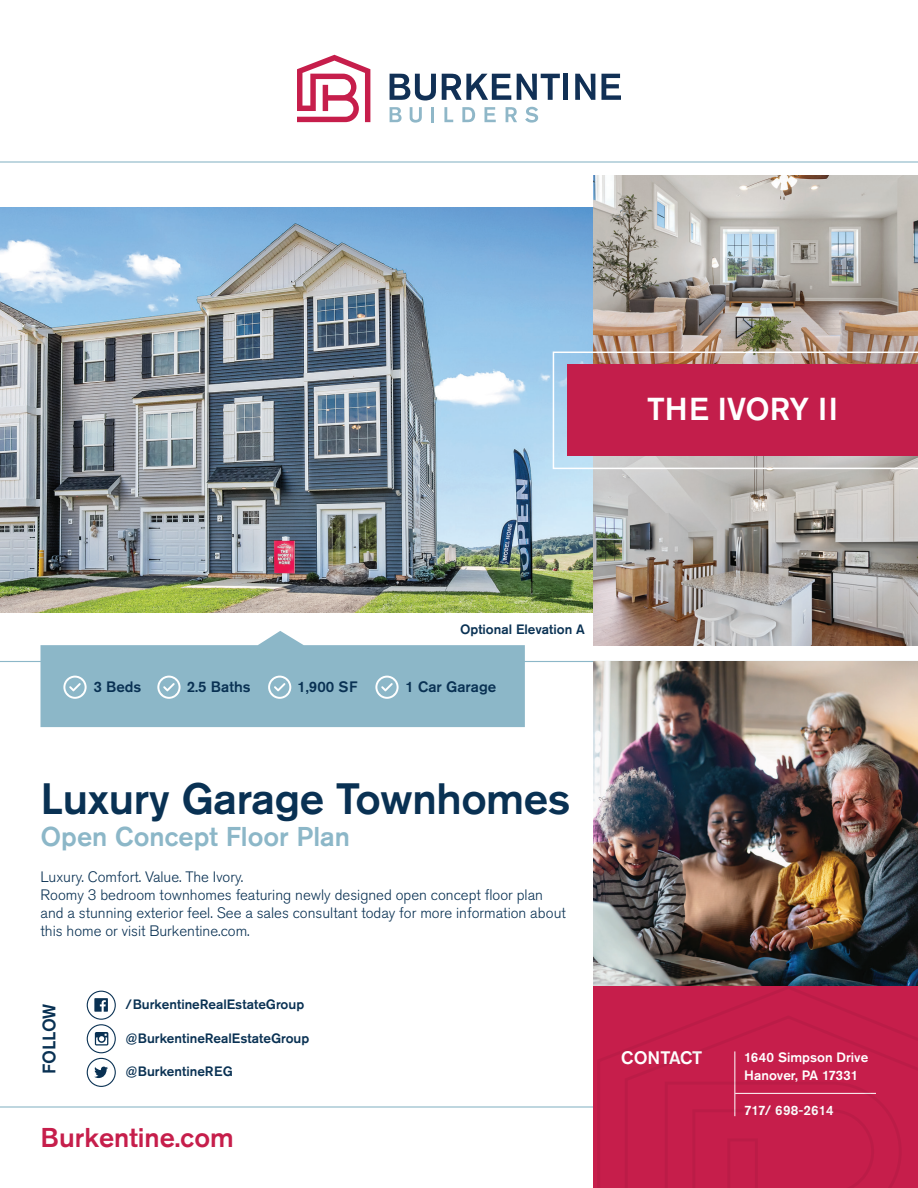
<style>
.page{position:relative;width:918px;height:1188px;background:#fff}
.page>*{position:absolute;margin:0;border:0;box-sizing:border-box;transform-origin:0 0}
.t1{font:500 43.5px "Akzidenz Grotesk Std";letter-spacing:-.01em;color:#093153}
.t2{font:500 31.5px "Akzidenz Grotesk Std";color:#fff}
.t3{font:500 27px "Akzidenz Grotesk Std";color:#8cb7c8}
.t4{font:500 27px "Akzidenz Grotesk Std";color:#c61e4b}
.t5{font:500 18px "Akzidenz Grotesk Std";letter-spacing:-.01em;color:#fff}
.t6{font:500 18px "Akzidenz Grotesk Std";letter-spacing:-.02em;color:#093153}
.t7{font:300 15px/18px "Akzidenz Grotesk Std";color:#093153}
.t8{font:500 15px "Akzidenz Grotesk Std";color:#093153}
.t9{font:500 13.5px "Akzidenz Grotesk Std";color:#093153}
.t10{font:500 13.5px/18px "Akzidenz Grotesk Std";color:#fff}
</style>
<div class="page">
<img style="left:0;top:208px;width:594px;height:405px">
<img style="left:594px;top:176px;width:324px;height:176px">
<img style="left:594px;top:469px;width:324px;height:176px">
<hr style="left:0;top:1106px;width:918px;height:2px;background:#8cb7c8">
<svg style="left:297px;top:55px;width:73px;height:67px"></svg>
<svg style="left:390px;top:74px;width:46px;height:26px"></svg>
<svg style="left:442px;top:74px;width:69px;height:26px"></svg>
<svg style="left:517px;top:74px;width:43px;height:26px"></svg>
<hr style="left:564px;top:74px;width:4px;height:26px;background:#113055">
<svg style="left:575px;top:74px;width:20px;height:26px"></svg>
<svg style="left:601px;top:74px;width:20px;height:26px"></svg>
<svg style="left:390px;top:107px;width:12px;height:15px"></svg>
<svg style="left:410px;top:107px;width:12px;height:16px"></svg>
<hr style="left:431px;top:107px;width:3px;height:15px;background:#8fb7c8">
<svg style="left:444px;top:107px;width:9px;height:15px"></svg>
<svg style="left:462px;top:107px;width:13px;height:15px"></svg>
<svg style="left:485px;top:107px;width:11px;height:15px"></svg>
<svg style="left:506px;top:107px;width:11px;height:15px"></svg>
<svg style="left:525px;top:107px;width:13px;height:16px"></svg>
<hr style="left:0;top:161px;width:918px;height:2px;background:#8cb7c8">
<svg style="left:553px;top:352px;width:365px;height:117px;background:#c24566"></svg>
<svg style="left:40px;top:631px;width:485px;height:96px;background:#9dc2d0"></svg>
<svg style="left:63px;top:676px;width:24px;height:23px"></svg>
<svg style="left:375px;top:676px;width:24px;height:23px"></svg>
<svg style="left:157px;top:676px;width:24px;height:23px"></svg>
<svg style="left:268px;top:676px;width:23px;height:23px"></svg>
<hr style="left:0;top:661px;width:918px;height:1px;background:#8cb7c8">
<div style="left:597px;top:986px;width:321px;height:202px;background:#c61e4b"></div>
<svg style="left:87px;top:991px;width:29px;height:96px"></svg>
<img style="left:594px;top:662px;width:324px;height:324px">
<h2 class="t2" style="left:647px;top:390px;width:192px">THE IVORY II</h2>
<p class="t9" style="left:460px;top:621px;width:126px">Optional Elevation A</p>
<p class="t8" style="left:93px;top:677px;width:50px">3 Beds</p>
<p class="t8" style="left:187px;top:677px;width:66px">2.5 Baths</p>
<p class="t8" style="left:297px;top:677px;width:62px">1,900 SF</p>
<p class="t8" style="left:405px;top:677px;width:92px">1 Car Garage</p>
<h1 class="t1" style="left:40px;top:772px;width:532px">Luxury Garage Townhomes</h1>
<h3 class="t3" style="left:40px;top:820px;width:311px">Open Concept Floor Plan</h3>
<p class="t7" style="left:40px;top:868px;width:527px">Luxury. Comfort. Value. The Ivory.<br>Roomy 3 bedroom townhomes featuring newly designed open concept floor plan and a stunning exterior feel. See a sales consultant today for more information about this home or visit Burkentine.com.</p>
<p class="t6" style="left:38px;top:1074px;width:72px;rotate:-90deg">FOLLOW</p>
<p class="t9" style="left:126px;top:996px;width:180px">/BurkentineRealEstateGroup</p>
<p class="t9" style="left:126px;top:1030px;width:185px">@BurkentineRealEstateGroup</p>
<p class="t9" style="left:126px;top:1063px;width:109px">@BurkentineREG</p>
<h3 class="t4" style="left:40px;top:1121px;width:195px">Burkentine.com</h3>
<p class="t5" style="left:621px;top:1047px;width:83px">CONTACT</p>
<p class="t10" style="left:744px;top:1048px;width:126px">1640 Simpson Drive<br>Hanover, PA 17331</p>
<p class="t10" style="left:744px;top:1101px;width:91px">717/ 698-2614</p>
</div>
